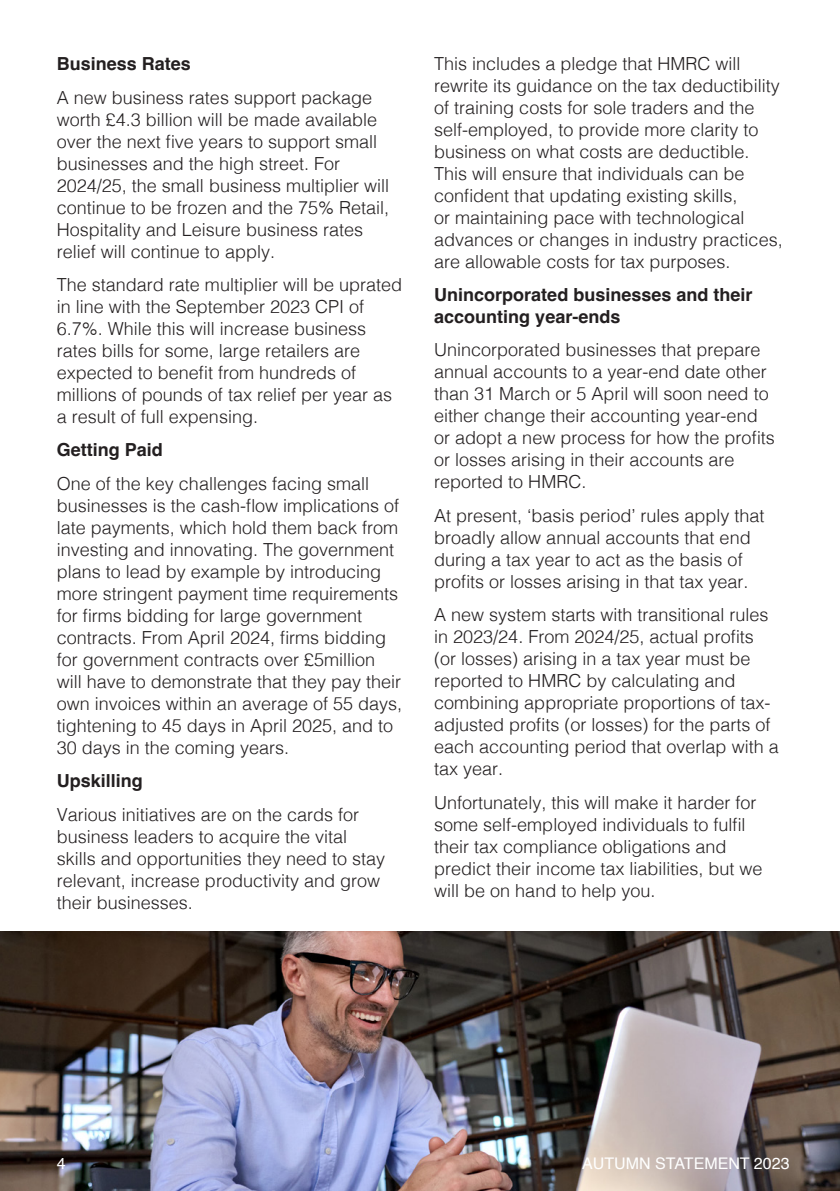
<style>
.page{position:relative;width:840px;height:1191px;background:#fff}
.page>*{position:absolute;margin:0;border:0;box-sizing:border-box;transform-origin:0 0}
.t1{font:300 18px/22px "Helvetica";color:#231f20}
.t2{font:700 18px/22px "Helvetica";color:#231f20}
.t3{font:16px "Helvetica";color:#fff}
</style>
<div class="page">
<img style="left:0;top:931px;width:839px;height:260px">
<p class="t2" style="left:57px;top:55px;width:136px">Business Rates</p>
<p class="t1" style="left:57px;top:85px;width:334px">A new business rates support package worth £4.3 billion will be made available over the next five years to support small businesses and the high street. For 2024/25, the small business multiplier will continue to be frozen and the 75% Retail, Hospitality and Leisure business rates relief will continue to apply.</p>
<p class="t1" style="left:57px;top:272px;width:347px">The standard rate multiplier will be uprated in line with the September 2023 CPI of 6.7%. While this will increase business rates bills for some, large retailers are expected to benefit from hundreds of millions of pounds of tax relief per year as a result of full expensing.</p>
<p class="t2" style="left:57px;top:441px;width:108px">Getting Paid</p>
<p class="t1" style="left:57px;top:471px;width:347px">One of the key challenges facing small businesses is the cash-flow implications of late payments, which hold them back from investing and innovating. The government plans to lead by example by introducing more stringent payment time requirements for firms bidding for large government contracts. From April 2024, firms bidding for government contracts over £5million will have to demonstrate that they pay their own invoices within an average of 55 days, tightening to 45 days in April 2025, and to 30 days in the coming years.</p>
<p class="t2" style="left:57px;top:772px;width:88px">Upskilling</p>
<p class="t1" style="left:57px;top:802px;width:330px">Various initiatives are on the cards for business leaders to acquire the vital skills and opportunities they need to stay relevant, increase productivity and grow their businesses.</p>
<p class="t1" style="left:434px;top:51px;width:350px">This includes a pledge that HMRC will rewrite its guidance on the tax deductibility of training costs for sole traders and the self-employed, to provide more clarity to business on what costs are deductible.<br>This will ensure that individuals can be confident that updating existing skills,<br>or maintaining pace with technological advances or changes in industry practices, are allowable costs for tax purposes.</p>
<p class="t2" style="left:434px;top:286px;width:320px">Unincorporated businesses and their accounting year-ends</p>
<p class="t1" style="left:434px;top:338px;width:342px">Unincorporated businesses that prepare annual accounts to a year-end date other than 31 March or 5 April will soon need to either change their accounting year-end or adopt a new process for how the profits or losses arising in their accounts are reported to HMRC.</p>
<p class="t1" style="left:434px;top:503px;width:332px">At present, ‘basis period’ rules apply that broadly allow annual accounts that end during a tax year to act as the basis of profits or losses arising in that tax year.</p>
<p class="t1" style="left:434px;top:602px;width:346px">A new system starts with transitional rules in 2023/24. From 2024/25, actual profits (or losses) arising in a tax year must be reported to HMRC by calculating and combining appropriate proportions of tax&shy;adjusted profits (or losses) for the parts of each accounting period that overlap with a tax year.</p>
<p class="t1" style="left:434px;top:790px;width:330px">Unfortunately, this will make it harder for some self-employed individuals to fulfil their tax compliance obligations and predict their income tax liabilities, but we will be on hand to help you.</p>
<p class="t3" style="left:57px;top:1151px;width:10px">4</p>
<p class="t3" style="left:582px;top:1151px;width:209px">AUTUMN STATEMENT 2023</p>
</div>
